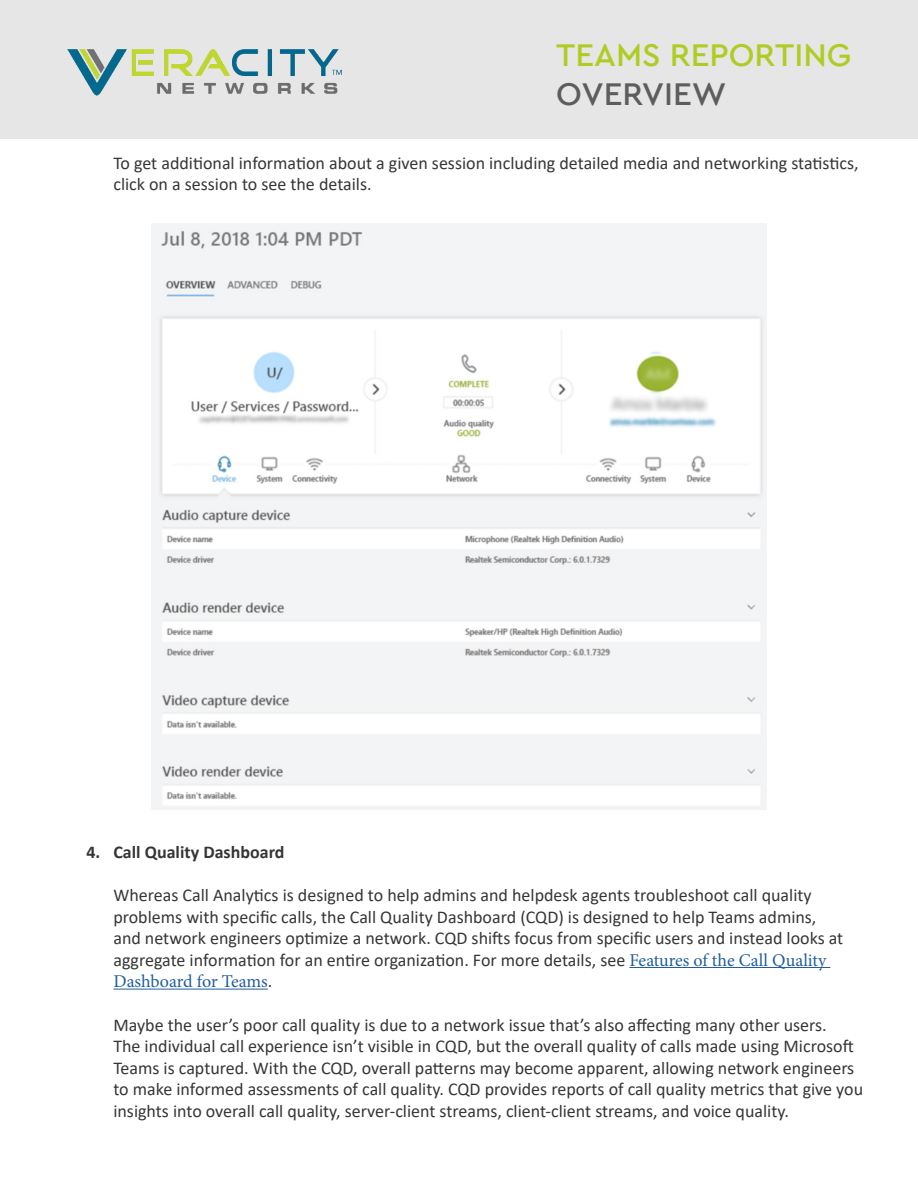
<style>
.page{position:relative;width:918px;height:1188px;background:#fff}
.page>*{position:absolute;margin:0;border:0;box-sizing:border-box;transform-origin:0 0}
.t1{font:500 33px "Cera PRO Modern";color:#afcc24}
.t2{font:500 33px "Cera PRO Modern";color:#5c5d5f}
.t3{font:18px/21.6px "Calibri";color:#363635}
.t4{font:700 18px "Calibri";color:#363635}
.t5{font:18px "Minion Pro";letter-spacing:-.01em;color:#215e9e}
.s1{font-family:"Minion Pro";color:#215e9e}
.s2{font-family:"Calibri";color:#363635}
</style>
<div class="page">
<img style="left:152px;top:224px;width:614px;height:586px">
<hr style="left:629px;top:967px;width:201px;height:1px;background:#215e9e">
<hr style="left:113px;top:989px;width:155px;height:1px;background:#215e9e">
<div style="left:0;top:0;width:918px;height:139px;background:#e6e6e6"></div>
<img style="left:68px;top:50px;width:274px;height:46px">
<h1 class="t1" style="left:556px;top:33px;width:297px">TEAMS REPORTING</h1>
<h1 class="t2" style="left:556px;top:72px;width:172px">OVERVIEW</h1>
<p class="t3" style="left:113px;top:151px;width:747px">To get additional information about a given session including detailed media and networking statistics, click on a session to see the details.</p>
<p class="t4" style="left:86px;top:839px;width:200px">4. Call Quality Dashboard</p>
<p class="t3" style="left:113px;top:884px;width:731px">Whereas Call Analytics is designed to help admins and helpdesk agents troubleshoot call quality problems with specific calls, the Call Quality Dashboard (CQD) is designed to help Teams admins, and network engineers optimize a network. CQD shifts focus from specific users and instead looks at aggregate information for an entire organization. For more details, see <span class="s1">Features of the Call Quality</span></p>
<p class="t5" style="left:113px;top:969px;width:160px">Dashboard for Teams<span class="s2">.</span></p>
<p class="t3" style="left:113px;top:1013px;width:751px">Maybe the user’s poor call quality is due to a network issue that’s also affecting many other users.<br>The individual call experience isn’t visible in CQD, but the overall quality of calls made using Microsoft Teams is captured. With the CQD, overall patterns may become apparent, allowing network engineers to make informed assessments of call quality. CQD provides reports of call quality metrics that give you insights into overall call quality, server-client streams, client-client streams, and voice quality.</p>
</div>
